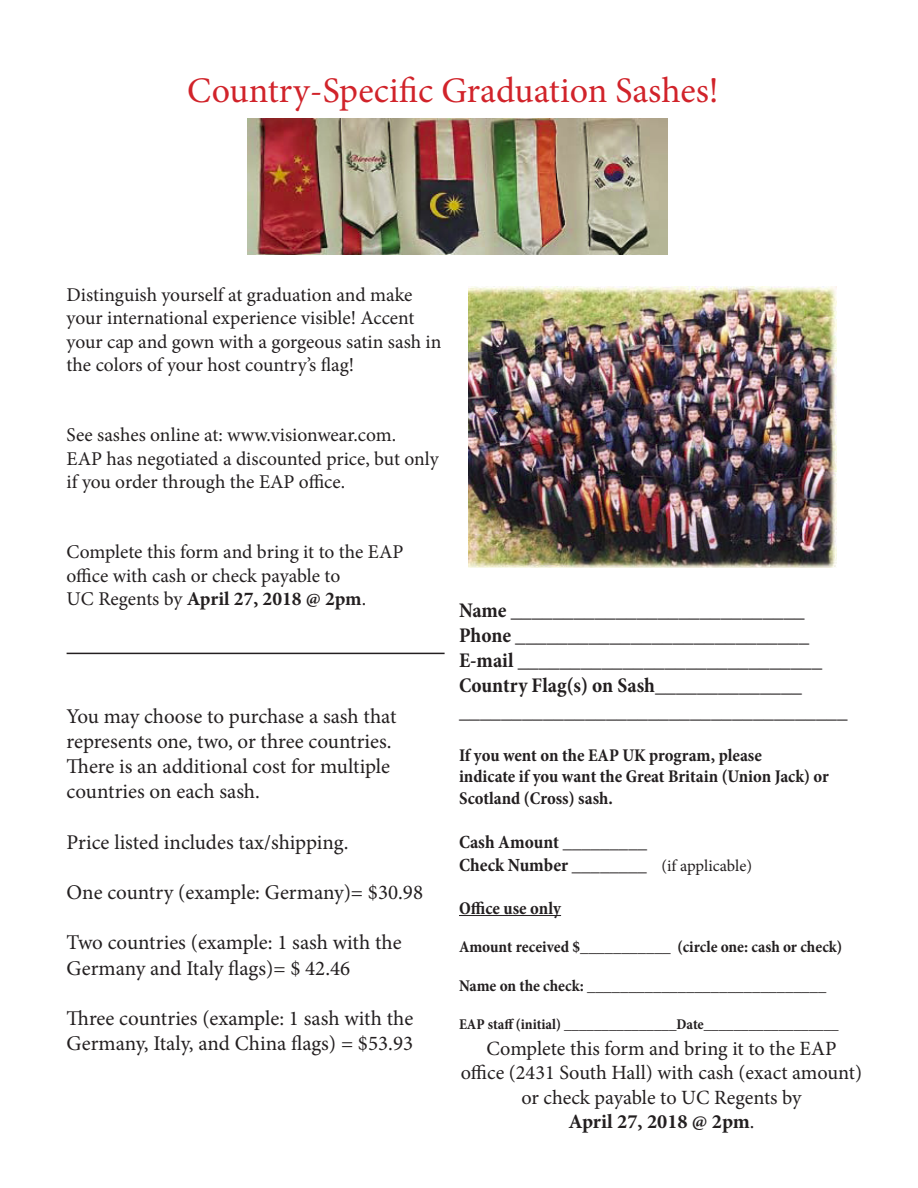
<style>
.page{position:relative;width:918px;height:1188px;background:#fff}
.page>*{position:absolute;margin:0;border:0;box-sizing:border-box;transform-origin:0 0}
.t1{font:36px "Minion Pro";color:#d1232a}
.t2{font:21px/25.2px "Minion Pro";color:#231f20}
.t3{font:700 condensed 21px "Minion Pro";color:#231f20}
.t4{font:20.25px/24.3px "Minion Pro";color:#231f20;text-align:center}
.t5{font:700 20.25px "Minion Pro";color:#231f20}
.t6{font:19.5px "Minion Pro";letter-spacing:-.005em;color:#231f20}
.t7{font:700 19.5px "Minion Pro";color:#231f20}
.t8{font:700 condensed 18.75px/22.5px "Minion Pro";color:#231f20}
.t9{font:700 condensed 18px/21.6px "Minion Pro";color:#231f20}
.t10{font:700 condensed 16.5px "Minion Pro";color:#231f20}
.t11{font:700 condensed 15px "Minion Pro";color:#231f20}
.s1{font-weight:400}
.s2{font-weight:400;font-stretch:normal;font-size:16.5px}
</style>
<div class="page">
<img style="left:248px;top:119px;width:420px;height:135px">
<img style="left:468px;top:287px;width:369px;height:281px">
<hr style="left:459px;top:915px;width:102px;height:1px;background:#231f20">
<hr style="left:67px;top:653px;width:378px;height:1px;background:#231f20">
<p class="t1" style="left:187px;top:66px;width:533px">Country-Specific Graduation Sashes!</p>
<p class="t6" style="left:67px;top:282px;width:347px">Distinguish yourself at graduation and make</p>
<p class="t6" style="left:67px;top:305px;width:349px">your international experience visible! Accent</p>
<p class="t6" style="left:67px;top:328px;width:376px">your cap and gown with a gorgeous satin sash in</p>
<p class="t6" style="left:67px;top:352px;width:289px">the colors of your host country’s flag!</p>
<p class="t6" style="left:67px;top:422px;width:331px">See sashes online at: www.visionwear.com.</p>
<p class="t6" style="left:67px;top:445px;width:374px">EAP has negotiated a discounted price, but only</p>
<p class="t6" style="left:67px;top:469px;width:280px">if you order through the EAP office.</p>
<p class="t6" style="left:67px;top:539px;width:338px">Complete this form and bring it to the EAP</p>
<p class="t6" style="left:67px;top:562px;width:275px">office with cash or check payable to</p>
<p class="t7" style="left:67px;top:585px;width:301px"><span class="s1">UC Regents by</span> April 27, 2018 @ 2pm<span class="s1">.</span></p>
<p class="t2" style="left:67px;top:703px;width:331px">You may choose to purchase a sash that</p>
<p class="t2" style="left:67px;top:729px;width:327px">represents one, two, or three countries.</p>
<p class="t2" style="left:67px;top:754px;width:325px">There is an additional cost for multiple countries on each sash.</p>
<p class="t2" style="left:67px;top:829px;width:283px">Price listed includes tax/shipping.</p>
<p class="t2" style="left:67px;top:880px;width:358px">One country (example: Germany)= $30.98</p>
<p class="t2" style="left:67px;top:930px;width:337px">Two countries (example: 1 sash with the</p>
<p class="t2" style="left:67px;top:955px;width:285px">Germany and Italy flags)= $ 42.46</p>
<p class="t2" style="left:67px;top:1006px;width:348px">Three countries (example: 1 sash with the</p>
<p class="t2" style="left:67px;top:1031px;width:348px">Germany, Italy, and China flags) = $53.93</p>
<p class="t3" style="left:459px;top:596px;width:347px">Name ____________________________</p>
<p class="t3" style="left:459px;top:621px;width:352px">Phone ____________________________</p>
<p class="t3" style="left:459px;top:646px;width:365px">E-mail _____________________________</p>
<p class="t3" style="left:459px;top:671px;width:345px">Country Flag(s) on Sash______________</p>
<p class="t3" style="left:459px;top:696px;width:390px">_____________________________________</p>
<p class="t9" style="left:459px;top:744px;width:305px">If you went on the EAP UK program, please</p>
<p class="t9" style="left:459px;top:766px;width:371px">indicate if you want the Great Britain (Union Jack) or<br>Scotland (Cross) sash.</p>
<p class="t8" style="left:459px;top:831px;width:295px">Cash Amount _________<br>Check Number ________ <span class="s2">(if applicable)</span></p>
<p class="t9" style="left:459px;top:897px;width:104px">Office use only</p>
<p class="t10" style="left:459px;top:935px;width:385px">Amount received $___________ (circle one: cash or check)</p>
<p class="t10" style="left:459px;top:974px;width:369px">Name on the check: _____________________________</p>
<p class="t11" style="left:459px;top:1014px;width:381px">EAP staff (initial) _______________Date__________________</p>
<p class="t4" style="left:487px;top:1037px;width:351px">Complete this form and bring it to the EAP</p>
<p class="t4" style="left:461px;top:1061px;width:403px">office (2431 South Hall) with cash (exact amount) or check payable to UC Regents by</p>
<p class="t5" style="left:568px;top:1107px;width:188px">April 27, 2018 @ 2pm<span class="s1">.</span></p>
</div>
